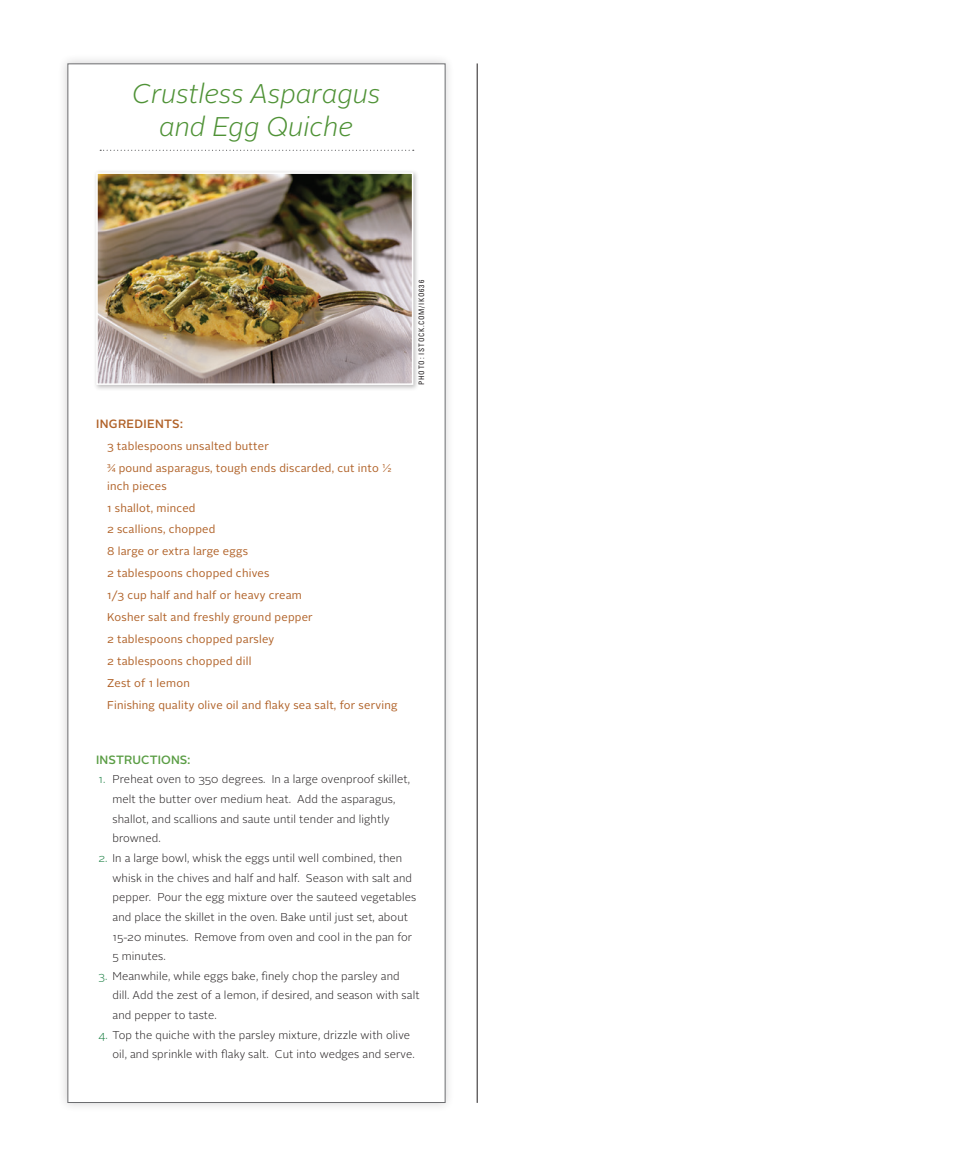
<style>
.page{position:relative;width:972px;height:1175px;background:#fff}
.page>*{position:absolute;margin:0;border:0;box-sizing:border-box;transform-origin:0 0}
.t1{font:italic 300 27px/33px "Alright Sans";color:#4f9236;text-align:center}
.t2{font:500 12px "Alright Sans";letter-spacing:.01em;color:#5a9d44}
.t3{font:500 12px "Alright Sans";letter-spacing:.025em;color:#b06127}
.t4{font:300 11.25px/19.6px "Alright Sans";letter-spacing:.01em;color:#231f20}
.t5{font:11.25px/21.9px "Alright Sans";letter-spacing:.02em;color:#b06127}
.t6{font:condensed 7.5px "Univers LT Std";letter-spacing:.1em;color:#231f20}
.s1{color:#167c3f}
</style>
<div class="page">
<hr style="left:477px;top:63px;width:1px;height:1039px;background:#231f20">
<div style="left:58px;top:54px;width:397px;height:1058px;background:#231f20;opacity:.2"></div>
<div style="left:68px;top:63px;width:378px;height:1039px;background:#fff;border:1px solid #6c6d70"></div>
<svg style="left:100px;top:150px;width:314px;height:1px"></svg>
<div style="left:93px;top:169px;width:326px;height:222px;background:#231f20;opacity:.3"></div>
<img style="left:96px;top:172px;width:318px;height:214px">
<h1 class="t1" style="left:133px;top:78px;width:249px">Crustless Asparagus and Egg Quiche</h1>
<p class="t3" style="left:96px;top:416px;width:88px">INGREDIENTS:</p>
<p class="t5" style="left:107px;top:435px;width:286px">3 tablespoons unsalted butter<br>¾ pound asparagus, tough ends discarded, cut into ½</p>
<p class="t5" style="left:107px;top:475px;width:292px">inch pieces<br>1 shallot, minced<br>2 scallions, chopped<br>8 large or extra large eggs<br>2 tablespoons chopped chives<br>1/3 cup half and half or heavy cream<br>Kosher salt and freshly ground pepper<br>2 tablespoons chopped parsley<br>2 tablespoons chopped dill<br>Zest of 1 lemon<br>Finishing quality olive oil and flaky sea salt, for serving</p>
<p class="t6" style="left:417px;top:385px;width:106px;rotate:-90deg">PHOTO: ISTOCK.COM/IKO636</p>
<p class="t2" style="left:96px;top:751px;width:96px">INSTRUCTIONS:</p>
<p class="t4" style="left:112px;top:769px;width:299px;text-indent:-14px"><span class="s1">1.</span> Preheat oven to 350 degrees. In a large ovenproof skillet, melt the butter over medium heat. Add the asparagus, shallot, and scallions and saute until tender and lightly browned.</p>
<p class="t4" style="left:112px;top:848px;width:305px;text-indent:-14px"><span class="s1">2.</span> In a large bowl, whisk the eggs until well combined, then whisk in the chives and half and half. Season with salt and pepper. Pour the egg mixture over the sauteed vegetables and place the skillet in the oven. Bake until just set, about 15-20 minutes. Remove from oven and cool in the pan for 5 minutes.</p>
<p class="t4" style="left:112px;top:966px;width:309px;text-indent:-14px"><span class="s1">3.</span> Meanwhile, while eggs bake, finely chop the parsley and<br>dill. Add the zest of a lemon, if desired, and season with salt and pepper to taste.</p>
<p class="t4" style="left:112px;top:1025px;width:304px;text-indent:-14px"><span class="s1">4.</span> Top the quiche with the parsley mixture, drizzle with olive oil, and sprinkle with flaky salt. Cut into wedges and serve.</p>
</div>
